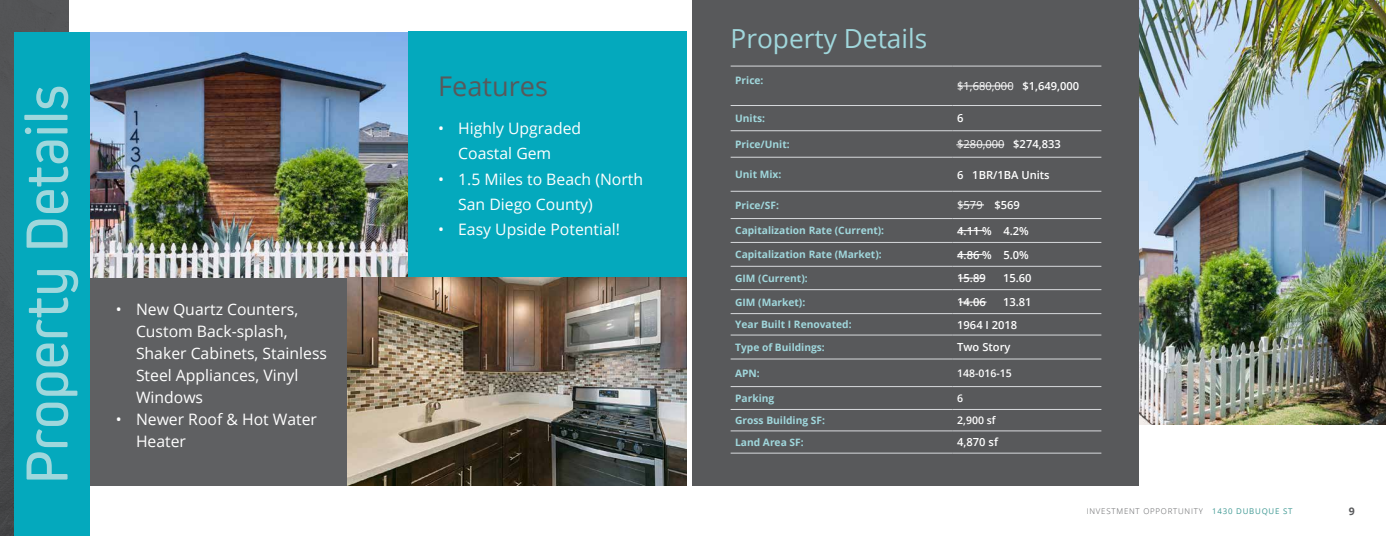
<style>
.page{position:relative;width:1386px;height:536px;background:#fff}
.page>*{position:absolute;margin:0;border:0;box-sizing:border-box;transform-origin:0 0}
.t1{font:61.77px "Kiro";color:#a0d7dc}
.t2{font:27.12px "Open Sans";color:#58595b}
.t3{font:26.25px "Open Sans";color:#a0d7dc}
.t4{font:15.75px/21.9px "Open Sans";color:#fff}
.t5{font:600 11.11px "Open Sans";color:#fff}
.t6{font:11.11px "Open Sans";color:#fff}
.t7{font:600 10.5px "Open Sans";color:#fff}
.t8{font:700 10.5px "Open Sans";color:#58595b}
.t9{font:700 10.24px "Open Sans";color:#a0d7dc}
.t10{font:300 7.88px "Open Sans";letter-spacing:.1em;color:#58595b}
.s1{font-weight:600}
.s2{font-weight:400;color:#409994}
</style>
<div class="page">
<div style="left:38px;top:277px;width:313px;height:208px;background:#5f6062"></div>
<div style="left:0;top:0;width:68px;height:536px;background:#58595b"></div>
<img style="left:90px;top:32px;width:318px;height:246px">
<div style="left:408px;top:32px;width:279px;height:245px;background:#04a9bd"></div>
<img style="left:348px;top:277px;width:339px;height:208px">
<div style="left:14px;top:32px;width:76px;height:503px;background:#04a9bd"></div>
<div style="left:693px;top:0;width:446px;height:485px;background:#58595b"></div>
<hr style="left:731px;top:66px;width:222px;height:1px;background:#d8dadd">
<hr style="left:953px;top:66px;width:148px;height:1px;background:#d8dadd">
<hr style="left:731px;top:105px;width:222px;height:1px;background:#d8dadd">
<hr style="left:953px;top:105px;width:148px;height:1px;background:#d8dadd">
<hr style="left:731px;top:130px;width:222px;height:1px;background:#d8dadd">
<hr style="left:953px;top:130px;width:148px;height:1px;background:#d8dadd">
<hr style="left:731px;top:157px;width:222px;height:1px;background:#d8dadd">
<hr style="left:953px;top:157px;width:148px;height:1px;background:#d8dadd">
<hr style="left:731px;top:191px;width:222px;height:1px;background:#d8dadd">
<hr style="left:953px;top:191px;width:148px;height:1px;background:#d8dadd">
<hr style="left:731px;top:218px;width:222px;height:1px;background:#d8dadd">
<hr style="left:953px;top:218px;width:148px;height:1px;background:#d8dadd">
<hr style="left:731px;top:242px;width:222px;height:1px;background:#d8dadd">
<hr style="left:953px;top:242px;width:148px;height:1px;background:#d8dadd">
<hr style="left:731px;top:266px;width:222px;height:1px;background:#d8dadd">
<hr style="left:953px;top:266px;width:148px;height:1px;background:#d8dadd">
<hr style="left:731px;top:289px;width:222px;height:1px;background:#d8dadd">
<hr style="left:953px;top:289px;width:148px;height:1px;background:#d8dadd">
<hr style="left:731px;top:313px;width:222px;height:1px;background:#d8dadd">
<hr style="left:953px;top:313px;width:148px;height:1px;background:#d8dadd">
<hr style="left:731px;top:334px;width:222px;height:1px;background:#d8dadd">
<hr style="left:953px;top:334px;width:148px;height:1px;background:#d8dadd">
<hr style="left:731px;top:358px;width:222px;height:1px;background:#d8dadd">
<hr style="left:953px;top:358px;width:148px;height:1px;background:#d8dadd">
<hr style="left:731px;top:386px;width:222px;height:1px;background:#d8dadd">
<hr style="left:953px;top:386px;width:148px;height:1px;background:#d8dadd">
<hr style="left:731px;top:409px;width:222px;height:1px;background:#d8dadd">
<hr style="left:953px;top:409px;width:148px;height:1px;background:#d8dadd">
<hr style="left:731px;top:430px;width:222px;height:1px;background:#d8dadd">
<hr style="left:953px;top:430px;width:148px;height:1px;background:#d8dadd">
<hr style="left:731px;top:452px;width:222px;height:1px;background:#d8dadd">
<hr style="left:953px;top:452px;width:148px;height:1px;background:#d8dadd">
<img style="left:1139px;top:0;width:247px;height:424px">
<hr style="left:958px;top:85px;width:54px;height:1px;background:#fff">
<hr style="left:956px;top:144px;width:48px;height:1px;background:#fff">
<svg style="left:959px;top:204px;width:25px;height:1px"></svg>
<svg style="left:959px;top:230px;width:25px;height:1px"></svg>
<svg style="left:958px;top:254px;width:25px;height:1px"></svg>
<svg style="left:958px;top:277px;width:26px;height:1px"></svg>
<svg style="left:959px;top:301px;width:28px;height:1px"></svg>
<h1 class="t1" style="left:11px;top:484px;width:401px;rotate:-90deg">Property Details</h1>
<p class="t4" style="left:136px;top:298px;width:193px;text-indent:-20px">• New Quartz Counters,<br>Custom Back-splash,<br>Shaker Cabinets, Stainless<br>Steel Appliances, Vinyl<br>Windows</p>
<p class="t4" style="left:136px;top:407px;width:183px;text-indent:-20px">• Newer Roof &amp; Hot Water<br>Heater</p>
<h2 class="t2" style="left:438px;top:68px;width:111px">Features</h2>
<p class="t4" style="left:458px;top:115px;width:125px;line-height:25.1px;text-indent:-20px">• Highly Upgraded<br>Coastal Gem</p>
<p class="t4" style="left:458px;top:166px;width:186px;line-height:25.1px;text-indent:-20px">• 1.5 Miles to Beach (North<br>San Diego County)</p>
<p class="t4" style="left:438px;top:218px;width:183px">• Easy Upside Potential!</p>
<h3 class="t3" style="left:731px;top:20px;width:198px">Property Details</h3>
<p class="t9" style="left:735px;top:73px;width:30px">Price:</p>
<p class="t6" style="left:957px;top:78px;width:124px">$1,680,000 <span class="s1">$1,649,000</span></p>
<p class="t9" style="left:735px;top:111px;width:31px">Units:</p>
<p class="t5" style="left:957px;top:111px;width:8px">6</p>
<p class="t9" style="left:735px;top:137px;width:56px">Price/Unit:</p>
<p class="t6" style="left:957px;top:136px;width:105px">$280,000 <span class="s1">$274,833</span></p>
<p class="t9" style="left:735px;top:167px;width:48px">Unit Mix:</p>
<p class="t5" style="left:957px;top:167px;width:94px">6 1BR/1BA Units</p>
<p class="t9" style="left:735px;top:198px;width:45px">Price/SF:</p>
<p class="t6" style="left:957px;top:197px;width:64px">$579 <span class="s1">$569</span></p>
<p class="t9" style="left:735px;top:223px;width:151px">Capitalization Rate (Current):</p>
<p class="t5" style="left:957px;top:223px;width:73px">4.11 % 4.2%</p>
<p class="t9" style="left:735px;top:247px;width:148px">Capitalization Rate (Market):</p>
<p class="t5" style="left:957px;top:247px;width:73px">4.86 % 5.0%</p>
<p class="t9" style="left:735px;top:271px;width:74px">GIM (Current):</p>
<p class="t5" style="left:957px;top:270px;width:30px">15.89</p>
<p class="t5" style="left:1003px;top:270px;width:30px">15.60</p>
<p class="t9" style="left:735px;top:294px;width:72px">GIM (Market):</p>
<p class="t5" style="left:957px;top:294px;width:30px">14.06</p>
<p class="t5" style="left:1003px;top:294px;width:30px">13.81</p>
<p class="t9" style="left:735px;top:317px;width:118px">Year Built I Renovated:</p>
<p class="t5" style="left:957px;top:317px;width:62px">1964 I 2018</p>
<p class="t9" style="left:735px;top:340px;width:91px">Type of Buildings:</p>
<p class="t5" style="left:957px;top:339px;width:55px">Two Story</p>
<p class="t9" style="left:735px;top:365px;width:26px">APN:</p>
<p class="t7" style="left:957px;top:365px;width:56px">148-016-15</p>
<p class="t9" style="left:735px;top:391px;width:41px">Parking</p>
<p class="t7" style="left:957px;top:391px;width:7px">6</p>
<p class="t9" style="left:735px;top:413px;width:91px">Gross Building SF:</p>
<p class="t7" style="left:957px;top:413px;width:40px">2,900 sf</p>
<p class="t9" style="left:735px;top:435px;width:70px">Land Area SF:</p>
<p class="t5" style="left:957px;top:434px;width:42px">4,870 sf</p>
<p class="t10" style="left:1087px;top:505px;width:207px">INVESTMENT OPPORTUNITY <span class="s2">1430 DUBUQUE ST</span></p>
<p class="t8" style="left:1349px;top:504px;width:7px">9</p>
</div>
